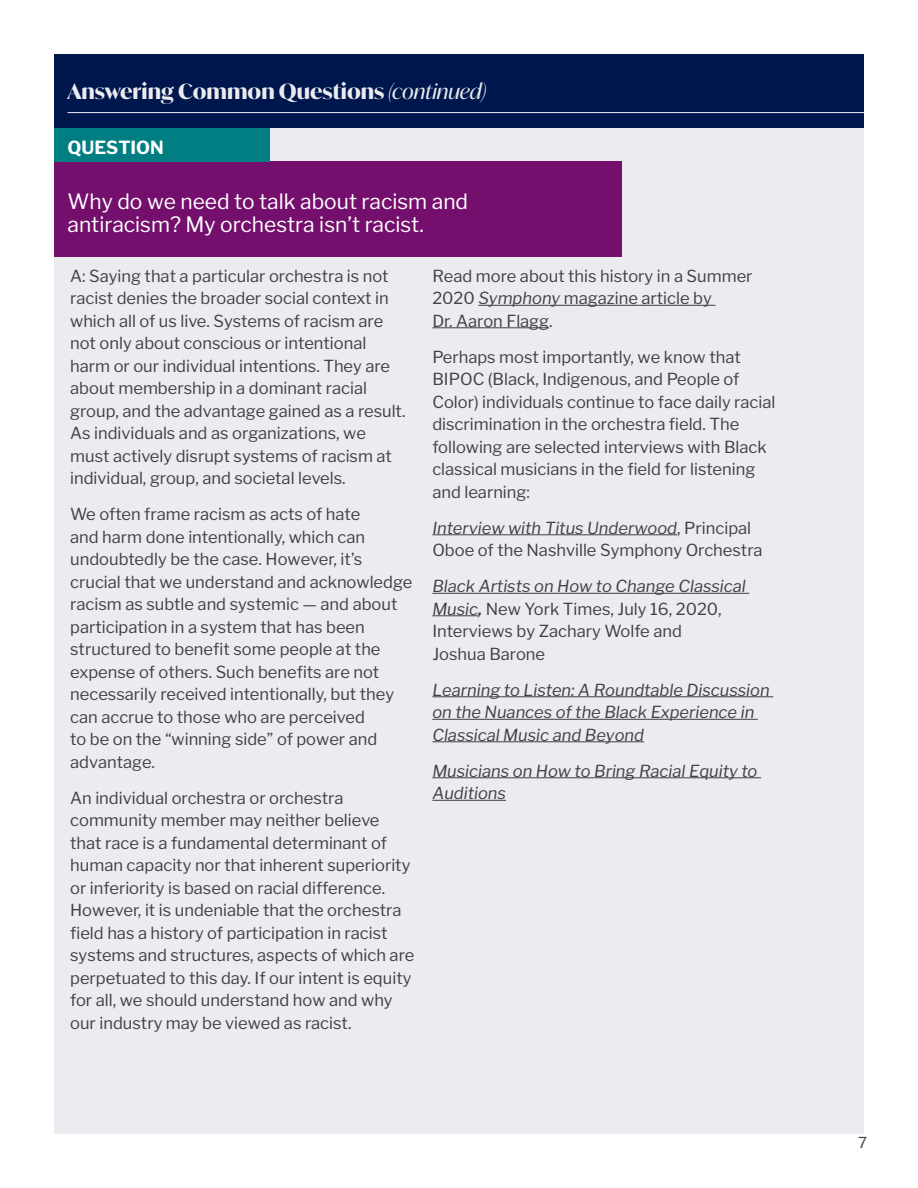
<style>
.page{position:relative;width:918px;height:1188px;background:#fff}
.page>*{position:absolute;margin:0;border:0;box-sizing:border-box;transform-origin:0 0}
.t1{font:21px/22.5px "Libre Franklin";color:#fff}
.t2{font:700 21px "Ivy Mode";color:#ebebf0}
.t3{font:700 18px "Libre Franklin";color:#fff}
.t4{font:16.5px/22.5px "Libre Franklin";color:#414042}
.t5{font:italic 16.5px/22.5px "Libre Franklin";color:#414042}
.t6{font:15px "Libre Franklin";color:#414042}
.s1{font-weight:400;font-style:italic}
.s2{font-style:italic}
.s3{font-weight:600;font-style:italic}
</style>
<div class="page">
<div style="left:54px;top:127px;width:810px;height:1007px;background:#ebebf0"></div>
<hr style="left:478px;top:305px;width:237px;height:1px;background:#414042">
<hr style="left:432px;top:327px;width:117px;height:1px;background:#414042">
<hr style="left:432px;top:534px;width:245px;height:1px;background:#414042">
<hr style="left:432px;top:593px;width:317px;height:1px;background:#414042">
<hr style="left:432px;top:615px;width:46px;height:1px;background:#414042">
<hr style="left:432px;top:696px;width:341px;height:1px;background:#414042">
<hr style="left:432px;top:719px;width:326px;height:1px;background:#414042">
<hr style="left:432px;top:741px;width:212px;height:1px;background:#414042">
<hr style="left:432px;top:777px;width:329px;height:1px;background:#414042">
<hr style="left:432px;top:800px;width:74px;height:1px;background:#414042">
<div style="left:55px;top:162px;width:567px;height:95px;background:#740f6d"></div>
<div style="left:54px;top:128px;width:216px;height:34px;background:#007e81"></div>
<div style="left:54px;top:54px;width:810px;height:73px;background:#00174d"></div>
<hr style="left:68px;top:112px;width:796px;height:1px;background:#ebebf0">
<p class="t2" style="left:68px;top:77px;width:420px">Answering Common Questions <span class="s1">(continued)</span></p>
<p class="t3" style="left:68px;top:136px;width:98px">QUESTION</p>
<p class="t1" style="left:68px;top:191px;width:402px">Why do we need to talk about racism and antiracism? My orchestra isn’t racist.</p>
<p class="t4" style="left:70px;top:264px;width:337px">A: Saying that a particular orchestra is not racist denies the broader social context in which all of us live. Systems of racism are not only about conscious or intentional harm or our individual intentions. They are about membership in a dominant racial group, and the advantage gained as a result.<br>As individuals and as organizations, we must actively disrupt systems of racism at individual, group, and societal levels.</p>
<p class="t4" style="left:70px;top:503px;width:344px">We often frame racism as acts of hate<br>and harm done intentionally, which can undoubtedly be the case. However, it’s crucial that we understand and acknowledge racism as subtle and systemic — and about participation in a system that has been structured to benefit some people at the expense of others. Such benefits are not necessarily received intentionally, but they can accrue to those who are perceived<br>to be on the “winning side” of power and advantage.</p>
<p class="t4" style="left:70px;top:786px;width:346px">An individual orchestra or orchestra community member may neither believe that race is a fundamental determinant of human capacity nor that inherent superiority or inferiority is based on racial difference.<br>However, it is undeniable that the orchestra field has a history of participation in racist systems and structures, aspects of which are perpetuated to this day. If our intent is equity for all, we should understand how and why our industry may be viewed as racist.</p>
<p class="t4" style="left:432px;top:264px;width:322px">Read more about this history in a Summer<br>2020 <span class="s2">Symphony</span> magazine article by<br>Dr. Aaron Flagg.</p>
<p class="t4" style="left:432px;top:345px;width:345px">Perhaps most importantly, we know that BIPOC (Black, Indigenous, and People of Color) individuals continue to face daily racial discrimination in the orchestra field. The following are selected interviews with Black classical musicians in the field for listening and learning:</p>
<p class="t4" style="left:432px;top:516px;width:332px"><span class="s2">Interview with Titus Underwood</span>, Principal<br>Oboe of the Nashville Symphony Orchestra</p>
<p class="t4" style="left:432px;top:575px;width:315px"><span class="s2">Black Artists on How to Change Classical<br>Music</span><span class="s3">,</span> New York Times, July 16, 2020,<br>Interviews by Zachary Wolfe and<br>Joshua Barone</p>
<p class="t5" style="left:432px;top:678px;width:339px">Learning to Listen: A Roundtable Discussion on the Nuances of the Black Experience in<br>Classical Music and Beyond</p>
<p class="t5" style="left:432px;top:759px;width:327px">Musicians on How to Bring Racial Equity to<br>Auditions</p>
<p class="t6" style="left:858px;top:1134px;width:10px">7</p>
</div>
